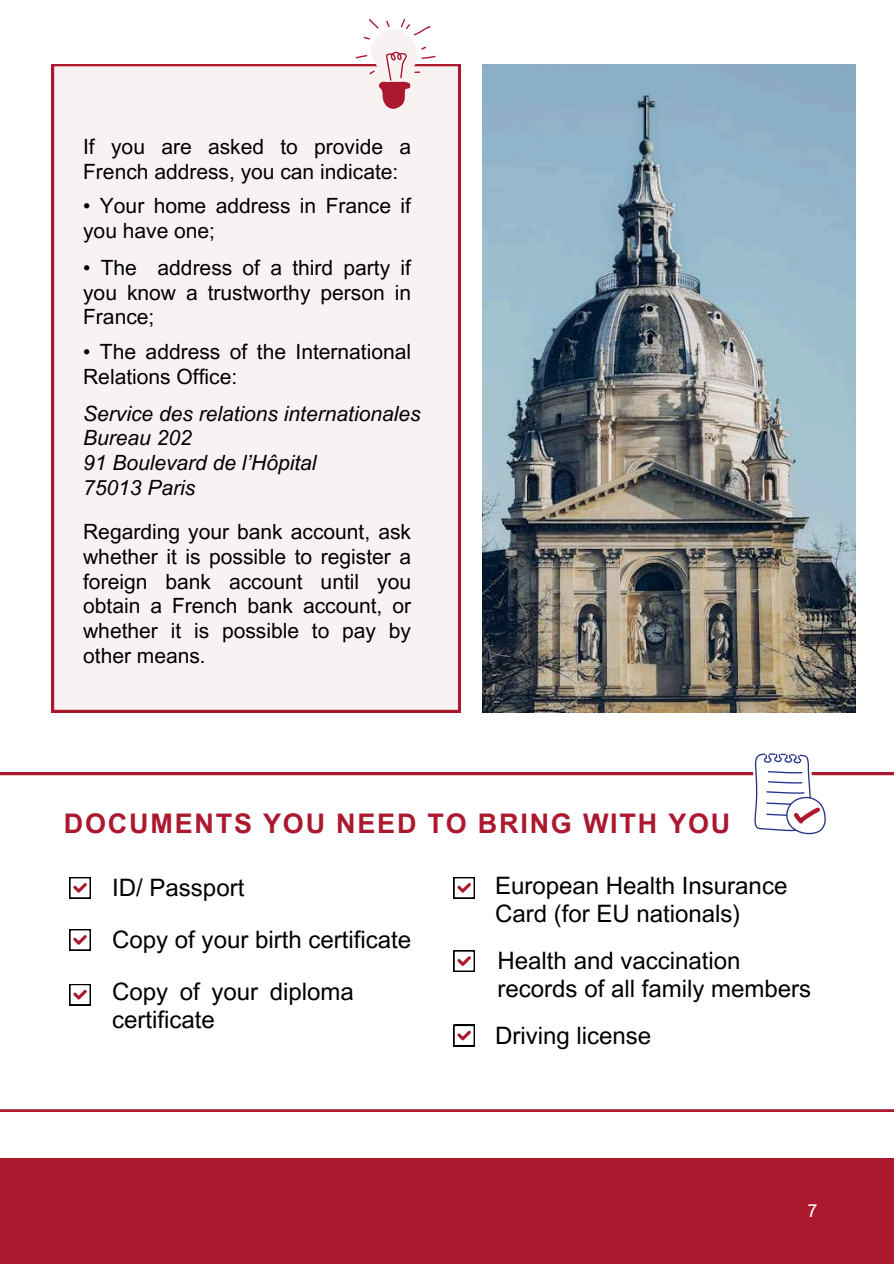
<style>
.page{position:relative;width:894px;height:1264px;background:#fff}
.page>*{position:absolute;margin:0;border:0;box-sizing:border-box;transform-origin:0 0}
.t1{font:700 27px "Arial MT Pro";letter-spacing:.065em;color:#ac182e}
.t2{font:24px/51.6px "Arial MT Pro";color:#000}
.t3{font:21px/24.8px "Arial MT Pro";color:#000}
.t4{font:italic 21px/24.8px "Arial MT Pro";color:#000}
.t5{font:18px "Arial MT Pro";color:#fff}
</style>
<div class="page">
<div style="left:52px;top:64px;width:408px;height:648px;background:#f8f3f2"></div>
<svg style="left:0;top:773px;width:893px;height:338px"></svg>
<svg style="left:69px;top:877px;width:22px;height:21px"></svg>
<svg style="left:69px;top:929px;width:22px;height:21px"></svg>
<svg style="left:69px;top:984px;width:22px;height:21px"></svg>
<svg style="left:453px;top:877px;width:21px;height:21px"></svg>
<svg style="left:453px;top:950px;width:21px;height:21px"></svg>
<svg style="left:453px;top:1024px;width:21px;height:22px"></svg>
<svg style="left:355px;top:19px;width:80px;height:90px"></svg>
<img style="left:482px;top:64px;width:372px;height:648px">
<svg style="left:751px;top:753px;width:74px;height:82px"></svg>
<div style="left:0;top:1157px;width:893px;height:106px;background:#ac182e"></div>
<p class="t3" style="left:83px;top:137px;width:329px">If you are asked to provide a<br>French address, you can indicate:</p>
<p class="t3" style="left:83px;top:196px;width:329px">• Your home address in France if you have one;</p>
<p class="t3" style="left:83px;top:258px;width:329px;text-align:justify">• The address of a third party if you know a trustworthy person in France;</p>
<p class="t3" style="left:83px;top:342px;width:329px">• The address of the International<br>Relations Office:</p>
<p class="t4" style="left:83px;top:403px;width:339px">Service des relations internationales<br>Bureau 202<br>91 Boulevard de l’Hôpital<br>75013 Paris</p>
<p class="t3" style="left:83px;top:522px;width:329px;text-align:justify">Regarding your bank account, ask whether it is possible to register a foreign bank account until you obtain a French bank account, or whether it is possible to pay by other means.</p>
<p class="t1" style="left:64px;top:813px;width:667px">DOCUMENTS YOU NEED TO BRING WITH YOU</p>
<p class="t2" style="left:112px;top:865px;width:300px">ID/ Passport<br>Copy of your birth certificate<br>Copy of your diploma</p>
<p class="t2" style="left:112px;top:996px;width:104px">certificate</p>
<p class="t2" style="left:495px;top:874px;width:294px;line-height:28.2px">European Health Insurance<br>Card (for EU nationals)</p>
<p class="t2" style="left:497px;top:949px;width:315px;line-height:28.2px">Health and vaccination records of all family members</p>
<p class="t2" style="left:495px;top:1012px;width:157px">Driving license</p>
<p class="t5" style="left:807px;top:1203px;width:12px">7</p>
</div>
